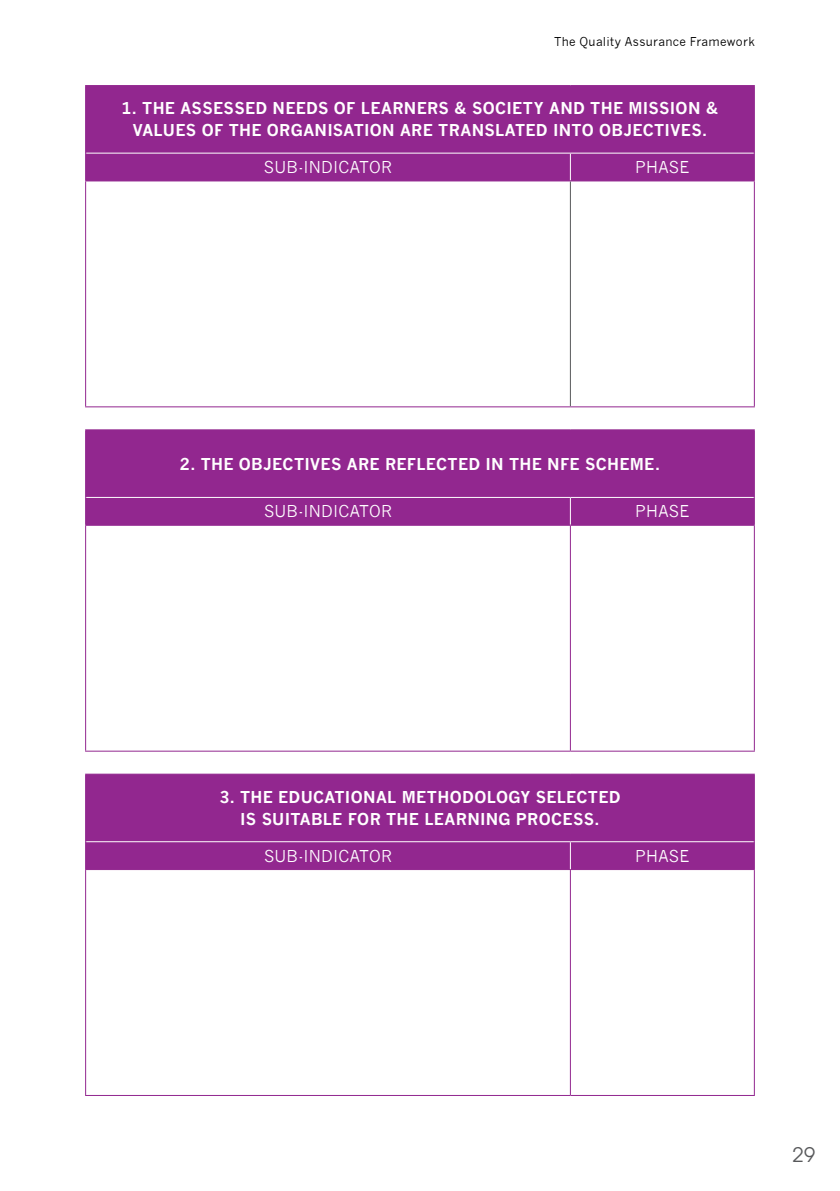
<style>
.page{position:relative;width:840px;height:1191px;background:#fff}
.page>*{position:absolute;margin:0;border:0;box-sizing:border-box;transform-origin:0 0}
.t1{font:20px "ITC Avant Garde Pro";color:#58595b}
.t2{font:700 16px "News Gothic";letter-spacing:.015em;color:#fff}
.t3{font:16px "News Gothic";color:#fff}
.t4{font:12px "News Gothic";letter-spacing:.025em;color:#000}
</style>
<div class="page">
<div style="left:86px;top:86px;width:667px;height:94px;background:#92278f"></div>
<hr style="left:569px;top:181px;width:1px;height:225px;background:#58595b">
<svg style="left:569px;top:154px;width:1px;height:26px"></svg>
<hr style="left:86px;top:153px;width:484px;height:1px;background:#fff">
<hr style="left:570px;top:153px;width:183px;height:1px;background:#fff">
<hr style="left:85px;top:181px;width:1px;height:225px;background:#92278f">
<hr style="left:753px;top:181px;width:1px;height:225px;background:#92278f">
<hr style="left:85px;top:406px;width:485px;height:1px;background:#92278f">
<hr style="left:570px;top:406px;width:184px;height:1px;background:#92278f">
<hr style="left:85px;top:85px;width:485px;height:1px;background:#92278f">
<hr style="left:85px;top:86px;width:1px;height:67px;background:#92278f">
<hr style="left:570px;top:85px;width:184px;height:1px;background:#92278f">
<hr style="left:753px;top:86px;width:1px;height:67px;background:#92278f">
<svg style="left:85px;top:153px;width:1px;height:27px"></svg>
<svg style="left:753px;top:153px;width:1px;height:27px"></svg>
<hr style="left:85px;top:180px;width:485px;height:1px;background:#92278f">
<hr style="left:570px;top:180px;width:184px;height:1px;background:#92278f">
<div style="left:86px;top:430px;width:667px;height:95px;background:#92278f"></div>
<svg style="left:569px;top:498px;width:1px;height:27px"></svg>
<hr style="left:86px;top:497px;width:484px;height:1px;background:#fff">
<hr style="left:570px;top:497px;width:183px;height:1px;background:#fff">
<hr style="left:85px;top:526px;width:1px;height:224px;background:#92278f">
<hr style="left:569px;top:526px;width:1px;height:224px;background:#92278f">
<hr style="left:753px;top:526px;width:1px;height:224px;background:#92278f">
<hr style="left:85px;top:750px;width:485px;height:1px;background:#92278f">
<hr style="left:570px;top:750px;width:184px;height:1px;background:#92278f">
<hr style="left:85px;top:429px;width:485px;height:1px;background:#92278f">
<hr style="left:85px;top:430px;width:1px;height:67px;background:#92278f">
<hr style="left:570px;top:429px;width:184px;height:1px;background:#92278f">
<hr style="left:753px;top:430px;width:1px;height:67px;background:#92278f">
<svg style="left:85px;top:497px;width:1px;height:28px"></svg>
<svg style="left:753px;top:497px;width:1px;height:28px"></svg>
<hr style="left:85px;top:525px;width:485px;height:1px;background:#92278f">
<hr style="left:570px;top:525px;width:184px;height:1px;background:#92278f">
<div style="left:86px;top:774px;width:667px;height:95px;background:#92278f"></div>
<svg style="left:569px;top:842px;width:1px;height:27px"></svg>
<hr style="left:86px;top:841px;width:484px;height:1px;background:#fff">
<hr style="left:570px;top:841px;width:183px;height:1px;background:#fff">
<hr style="left:85px;top:773px;width:485px;height:1px;background:#92278f">
<hr style="left:85px;top:774px;width:1px;height:67px;background:#92278f">
<hr style="left:570px;top:773px;width:184px;height:1px;background:#92278f">
<hr style="left:753px;top:774px;width:1px;height:67px;background:#92278f">
<svg style="left:85px;top:841px;width:1px;height:28px"></svg>
<svg style="left:753px;top:841px;width:1px;height:28px"></svg>
<hr style="left:85px;top:869px;width:485px;height:1px;background:#92278f">
<hr style="left:570px;top:869px;width:184px;height:1px;background:#92278f">
<hr style="left:85px;top:870px;width:1px;height:225px;background:#92278f">
<hr style="left:569px;top:870px;width:1px;height:225px;background:#92278f">
<hr style="left:753px;top:870px;width:1px;height:225px;background:#92278f">
<hr style="left:85px;top:1095px;width:485px;height:1px;background:#92278f">
<hr style="left:570px;top:1095px;width:184px;height:1px;background:#92278f">
<p class="t4" style="left:554px;top:34px;width:202px">THE QUALITY ASSURANCE FRAMEWORK</p>
<p class="t2" style="left:121px;top:99px;width:163px">1. THE ASSESSED NEED</p>
<p class="t2" style="left:318px;top:99px;width:65px">S OF LEARNER</p>
<p class="t2" style="left:438px;top:99px;width:56px">S &amp; SOCIETY</p>
<p class="t2" style="left:549px;top:99px;width:13px">AND</p>
<p class="t2" style="left:590px;top:99px;width:90px">THE MISSION</p>
<p class="t2" style="left:705px;top:99px;width:14px">&amp;</p>
<p class="t2" style="left:133px;top:121px;width:146px">VALUES OF THE ORGANI</p>
<p class="t2" style="left:333px;top:121px;width:22px">SATION</p>
<p class="t2" style="left:400px;top:121px;width:12px">ARE</p>
<p class="t2" style="left:438px;top:121px;width:12px">TRAN</p>
<p class="t2" style="left:484px;top:121px;width:32px">SLATED</p>
<p class="t2" style="left:552px;top:121px;width:11px">INTO</p>
<p class="t2" style="left:599px;top:121px;width:43px">OBJECTI</p>
<p class="t2" style="left:670px;top:121px;width:38px">VES.</p>
<p class="t3" style="left:264px;top:158px;width:12px">SUB</p>
<p class="t3" style="left:298px;top:158px;width:16px">-INDICATOR</p>
<p class="t3" style="left:634px;top:158px;width:12px">PHASE</p>
<p class="t2" style="left:180px;top:454px;width:102px">2. THE OBJECTI</p>
<p class="t2" style="left:310px;top:454px;width:49px">VES ARE</p>
<p class="t2" style="left:385px;top:454px;width:11px">REF</p>
<p class="t2" style="left:416px;top:454px;width:21px">LECTED</p>
<p class="t2" style="left:485px;top:454px;width:176px">IN THE NFE SCHEME.</p>
<p class="t3" style="left:264px;top:502px;width:12px">SUB</p>
<p class="t3" style="left:298px;top:502px;width:16px">-INDICATOR</p>
<p class="t3" style="left:634px;top:502px;width:12px">PHASE</p>
<p class="t2" style="left:219px;top:787px;width:71px">3. THE EDUCATIONA</p>
<p class="t2" style="left:387px;top:787px;width:76px">L METHODO</p>
<p class="t2" style="left:486px;top:787px;width:22px">LOGY</p>
<p class="t2" style="left:535px;top:787px;width:42px">SELECTED</p>
<p class="t2" style="left:240px;top:809px;width:43px">IS SUITAB</p>
<p class="t2" style="left:323px;top:809px;width:37px">LE FOR</p>
<p class="t2" style="left:386px;top:809px;width:60px">THE LEARNING</p>
<p class="t2" style="left:515px;top:809px;width:12px">PROCE</p>
<p class="t2" style="left:572px;top:809px;width:28px">SS.</p>
<p class="t3" style="left:264px;top:846px;width:12px">SUB</p>
<p class="t3" style="left:298px;top:846px;width:16px">-INDICATOR</p>
<p class="t3" style="left:634px;top:846px;width:12px">PHASE</p>
<p class="t1" style="left:792px;top:1142px;width:24px">29</p>
</div>
